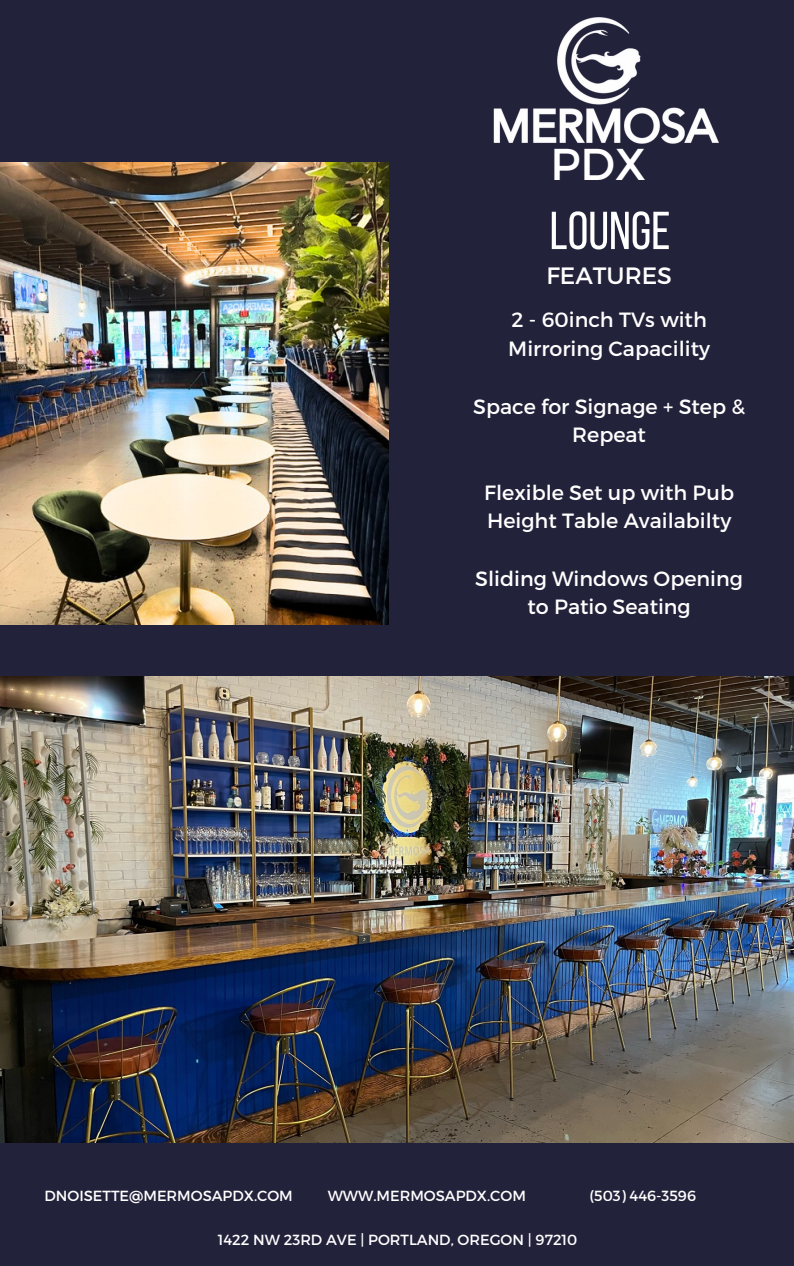
<style>
.page{position:relative;width:794px;height:1266px;background:#fff}
.page>*{position:absolute;margin:0;border:0;box-sizing:border-box;transform-origin:0 0}
.t1{font:53.32px "Bebas Neue";color:#fff}
.t2{font:44.47px "Montserrat";color:#fff}
.t3{font:23.62px "Montserrat";color:#fff}
.t4{font:20.62px/28.7px "Montserrat";color:#fff}
.t5{font:14.62px "Montserrat";color:#fff}
</style>
<div class="page">
<div style="left:0;top:0;width:793px;height:1266px;background:#23223b"></div>
<img style="left:0;top:163px;width:388px;height:461px">
<img style="left:493px;top:17px;width:226px;height:127px">
<img style="left:0;top:676px;width:793px;height:466px">
<p class="t2" style="left:550px;top:135px;width:97px">PDX</p>
<p class="t1" style="left:549px;top:209px;width:122px">LOUNGE</p>
<p class="t3" style="left:546px;top:260px;width:127px">FEATURES</p>
<p class="t4" style="left:508px;top:305px;width:203px">2 - 60inch TVs with<br>Mirroring Capacility</p>
<p class="t4" style="left:473px;top:391px;width:273px;text-align:center">Space for Signage + Step &amp;<br>Repeat</p>
<p class="t4" style="left:484px;top:477px;width:251px">Flexible Set up with Pub<br>Height Table Availabilty</p>
<p class="t4" style="left:475px;top:563px;width:269px;text-align:center">Sliding Windows Opening to Patio Seating</p>
<p class="t5" style="left:45px;top:1186px;width:250px">DNOISETTE@MERMOSAPDX.COM</p>
<p class="t5" style="left:327px;top:1186px;width:199px">WWW.MERMOSAPDX.COM</p>
<p class="t5" style="left:218px;top:1230px;width:361px">1422 NW 23RD AVE | PORTLAND, OREGON | 97210</p>
<p class="t5" style="left:589px;top:1186px;width:108px">(503) 446-3596</p>
</div>
